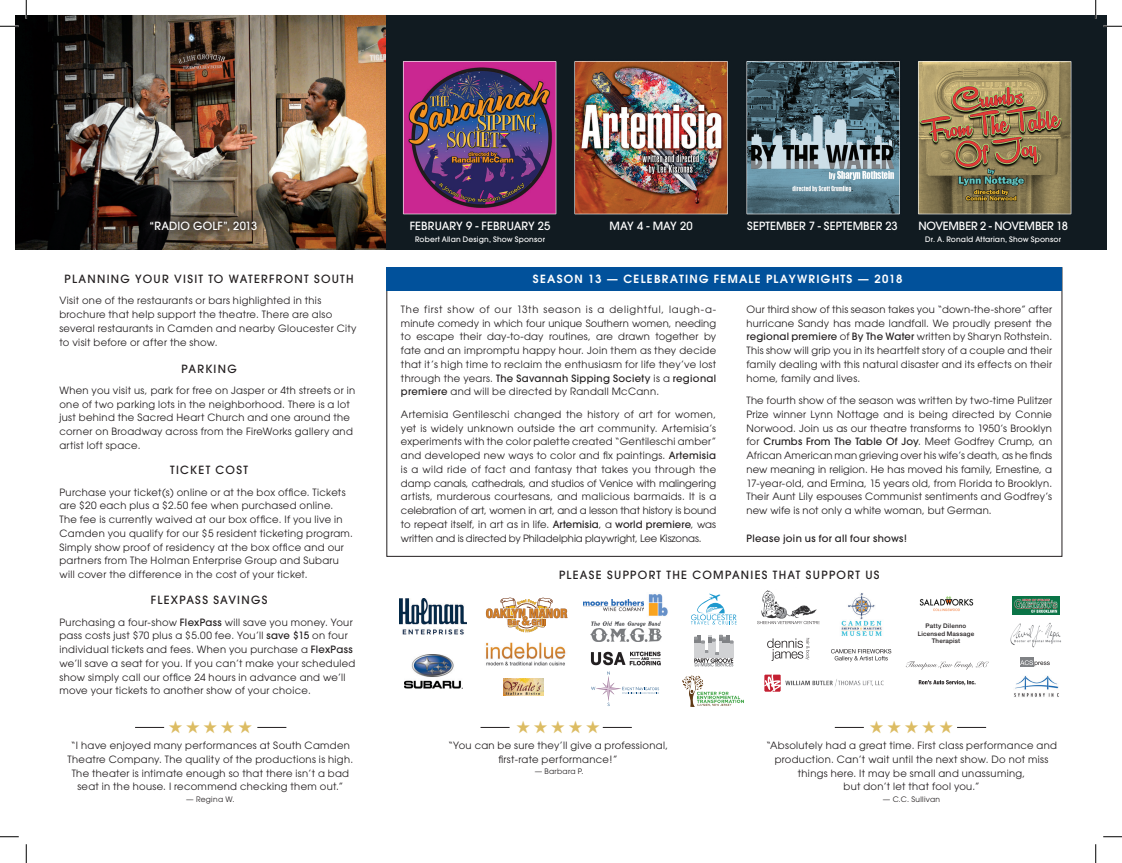
<style>
.page{position:relative;width:1122px;height:863px;background:#fff}
.page>*{position:absolute;margin:0;border:0;box-sizing:border-box;transform-origin:0 0}
.t1{font:17.5px "Zapf Dingbats ITC";color:#dcbc63}
.t2{font:500 11.25px "Avant Garde";letter-spacing:.115em;color:#231f20}
.t3{font:500 11.25px "Avant Garde";letter-spacing:.005em;color:#fff}
.t4{font:600 11.25px "Avant Garde";letter-spacing:.11em;color:#fff}
.t5{font:500 11.25px "Avant Garde";letter-spacing:-.015em;color:#fff}
.t6{font:10px/13.8px "Avant Garde";letter-spacing:.03em;color:#231f20;text-align:justify}
.t7{font:500 10px "Avant Garde";letter-spacing:.03em;color:#231f20}
.t8{font:500 7.5px "Avant Garde";letter-spacing:.02em;color:#fff}
.t9{font:7.5px "Avant Garde";letter-spacing:.045em;color:#231f20}
.t10{font:500 6.25px/7.5px "Helvetica Neue";letter-spacing:.03em;color:#231f20;text-align:center}
.s1{font-weight:500}
</style>
<div class="page">
<img style="left:15px;top:16px;width:1091px;height:234px">
<div style="left:386px;top:267px;width:675px;height:23px;background:#01519b"></div>
<div style="left:144px;top:214px;width:119px;height:23px;background:#231f20;opacity:.75"></div>
<svg style="left:135px;top:727px;width:29px;height:1px"></svg>
<svg style="left:257px;top:727px;width:29px;height:1px"></svg>
<svg style="left:480px;top:727px;width:29px;height:1px"></svg>
<svg style="left:602px;top:727px;width:29px;height:1px"></svg>
<svg style="left:834px;top:727px;width:29px;height:1px"></svg>
<svg style="left:957px;top:727px;width:28px;height:1px"></svg>
<img style="left:400px;top:598px;width:67px;height:37px">
<img style="left:404px;top:654px;width:58px;height:34px">
<svg style="left:485px;top:597px;width:83px;height:35px"></svg>
<img style="left:648px;top:594px;width:20px;height:22px">
<img style="left:583px;top:599px;width:60px;height:13px">
<img style="left:682px;top:675px;width:61px;height:31px">
<img style="left:1014px;top:675px;width:45px;height:22px">
<img style="left:591px;top:651px;width:70px;height:15px">
<img style="left:503px;top:678px;width:40px;height:17px">
<img style="left:764px;top:674px;width:120px;height:17px">
<svg style="left:694px;top:635px;width:39px;height:31px"></svg>
<img style="left:591px;top:622px;width:69px;height:4px">
<img style="left:590px;top:628px;width:71px;height:13px">
<img style="left:486px;top:642px;width:80px;height:23px">
<img style="left:761px;top:590px;width:56px;height:29px">
<svg style="left:757px;top:621px;width:62px;height:3px"></svg>
<svg style="left:691px;top:593px;width:45px;height:31px"></svg>
<svg style="left:767px;top:638px;width:42px;height:23px"></svg>
<svg style="left:591px;top:671px;width:68px;height:35px"></svg>
<img style="left:841px;top:593px;width:41px;height:43px">
<svg style="left:831px;top:649px;width:60px;height:12px"></svg>
<svg style="left:905px;top:661px;width:83px;height:8px"></svg>
<img style="left:1012px;top:596px;width:47px;height:18px">
<svg style="left:918px;top:680px;width:57px;height:5px"></svg>
<img style="left:919px;top:596px;width:55px;height:16px">
<img style="left:1010px;top:622px;width:51px;height:25px">
<div style="left:1019px;top:657px;width:14px;height:9px;background:#808285"></div>
<svg style="left:1019px;top:660px;width:30px;height:6px"></svg>
<svg style="left:0;top:25px;width:19px;height:2px"></svg>
<svg style="left:1102px;top:25px;width:19px;height:2px"></svg>
<svg style="left:0;top:836px;width:19px;height:1px"></svg>
<svg style="left:1103px;top:836px;width:18px;height:1px"></svg>
<svg style="left:25px;top:0;width:2px;height:19px"></svg>
<svg style="left:25px;top:844px;width:2px;height:18px"></svg>
<svg style="left:1094px;top:0;width:2px;height:19px"></svg>
<svg style="left:1095px;top:844px;width:1px;height:18px"></svg>
<p class="t3" style="left:149px;top:219px;width:109px">“RADIO GOLF”, 2013</p>
<p class="t2" style="left:65px;top:272px;width:290px">PLANNING YOUR VISIT TO WATERFRONT SOUTH</p>
<p class="t6" style="left:59px;top:294px;width:299px;text-align:left">Visit one of the restaurants or bars highlighted in this brochure that help support the theatre. There are also several restaurants in Camden and nearby Gloucester City to visit before or after the show.</p>
<p class="t2" style="left:181px;top:361px;width:57px">PARKING</p>
<p class="t6" style="left:59px;top:383px;width:297px;text-align:left">When you visit us, park for free on Jasper or 4th streets or in one of two parking lots in the neighborhood. There is a lot just behind the Sacred Heart Church and one around the corner on Broadway across from the FireWorks gallery and artist loft space.</p>
<p class="t2" style="left:170px;top:463px;width:79px">TICKET COST</p>
<p class="t6" style="left:59px;top:485px;width:295px;text-align:left">Purchase your ticket(s) online or at the box office. Tickets are $20 each plus a $2.50 fee when purchased online.<br>The fee is currently waived at our box office. If you live in Camden you qualify for our $5 resident ticketing program.<br>Simply show proof of residency at the box office and our partners from The Holman Enterprise Group and Subaru will cover the difference in the cost of your ticket.</p>
<p class="t2" style="left:151px;top:593px;width:118px">FLEXPASS SAVINGS</p>
<p class="t6" style="left:59px;top:615px;width:297px;text-align:left">Purchasing a four-show <span class="s1">FlexPass</span> will save you money. Your pass costs just $70 plus a $5.00 fee. You’ll <span class="s1">save $15</span> on four individual tickets and fees. When you purchase a <span class="s1">FlexPass </span>we’ll save a seat for you. If you can’t make your scheduled show simply call our office 24 hours in advance and we’ll move your tickets to another show of your choice.</p>
<h1 class="t1" style="left:168px;top:718px;width:85px">★ ★ ★ ★ ★</h1>
<p class="t6" style="left:68px;top:738px;width:287px;text-align:center">“I have enjoyed many performances at South Camden Theatre Company. The quality of the productions is high.<br>The theater is intimate enough so that there isn’t a bad seat in the house. I recommend checking them out.”</p>
<p class="t9" style="left:186px;top:794px;width:50px">— Regina W.</p>
<p class="t3" style="left:409px;top:219px;width:142px">FEBRUARY 9 - FEBRUARY 25</p>
<p class="t8" style="left:415px;top:235px;width:131px">Robert Allan Design, Show Sponsor</p>
<p class="t3" style="left:609px;top:219px;width:85px">MAY 4 - MAY 20</p>
<p class="t3" style="left:747px;top:219px;width:152px">SEPTEMBER 7 - SEPTEMBER 23</p>
<p class="t5" style="left:918px;top:219px;width:151px">NOVEMBER 2 - NOVEMBER 18</p>
<p class="t8" style="left:925px;top:235px;width:137px">Dr. A. Ronald Attarian, Show Sponsor</p>
<p class="t4" style="left:532px;top:272px;width:371px">SEASON 13 — CELEBRATING FEMALE PLAYWRIGHTS — 2018</p>
<p class="t6" style="left:401px;top:302px;width:317px">The first show of our 13th season is a delightful, laugh-a&shy;minute comedy in which four unique Southern women, needing to escape their day-to-day routines, are drawn together by fate and an impromptu happy hour. Join them as they decide that it’s high time to reclaim the enthusiasm for life they’ve lost through the years. <span class="s1">The Savannah Sipping Society</span> is a <span class="s1">regional premiere</span> and will be directed by Randall McCann.</p>
<p class="t6" style="left:401px;top:407px;width:317px">Artemisia Gentileschi changed the history of art for women, yet is widely unknown outside the art community. Artemisia’s experiments with the color palette created “Gentileschi amber” and developed new ways to color and fix paintings. <span class="s1">Artemisia </span>is a wild ride of fact and fantasy that takes you through the damp canals, cathedrals, and studios of Venice with malingering artists, murderous courtesans, and malicious barmaids. It is a celebration of art, women in art, and a lesson that history is bound to repeat itself, in art as in life. <span class="s1">Artemisia</span>, a <span class="s1">world premiere</span>, was written and is directed by Philadelphia playwright, Lee Kiszonas.</p>
<p class="t6" style="left:746px;top:302px;width:307px">Our third show of this season takes you “down-the-shore” after hurricane Sandy has made landfall. We proudly present the <span class="s1">regional premiere</span> of <span class="s1">By The Water</span> written by Sharyn Rothstein.<br>This show will grip you in its heartfelt story of a couple and their family dealing with this natural disaster and its effects on their home, family and lives.</p>
<p class="t6" style="left:746px;top:393px;width:307px">The fourth show of the season was written by two-time Pulitzer Prize winner Lynn Nottage and is being directed by Connie Norwood. Join us as our theatre transforms to 1950’s Brooklyn for <span class="s1">Crumbs From The Table Of Joy</span>. Meet Godfrey Crump, an African American man grieving over his wife’s death, as he finds new meaning in religion. He has moved his family, Ernestine, a 17-year-old, and Ermina, 15 years old, from Florida to Brooklyn.<br>Their Aunt Lily espouses Communist sentiments and Godfrey’s new wife is not only a white woman, but German.</p>
<p class="t7" style="left:746px;top:532px;width:162px">Please join us for all four shows!</p>
<p class="t2" style="left:559px;top:567px;width:322px">PLEASE SUPPORT THE COMPANIES THAT SUPPORT US</p>
<p class="t10" style="left:917px;top:621px;width:58px">Patty DiIenno<br>Licensed Massage<br>Therapist</p>
<h1 class="t1" style="left:516px;top:718px;width:85px">★ ★ ★ ★ ★</h1>
<p class="t6" style="left:448px;top:738px;width:222px;text-align:center">“You can be sure they’ll give a professional, first-rate performance!”</p>
<p class="t9" style="left:534px;top:766px;width:50px">— Barbara P.</p>
<h1 class="t1" style="left:869px;top:718px;width:85px">★ ★ ★ ★ ★</h1>
<p class="t6" style="left:766px;top:738px;width:292px;text-align:center">“Absolutely had a great time. First class performance and production. Can’t wait until the next show. Do not miss things here. It may be small and unassuming,<br>but don’t let that fool you.”</p>
<p class="t9" style="left:882px;top:794px;width:59px">— C.C. Sullivan</p>
</div>
